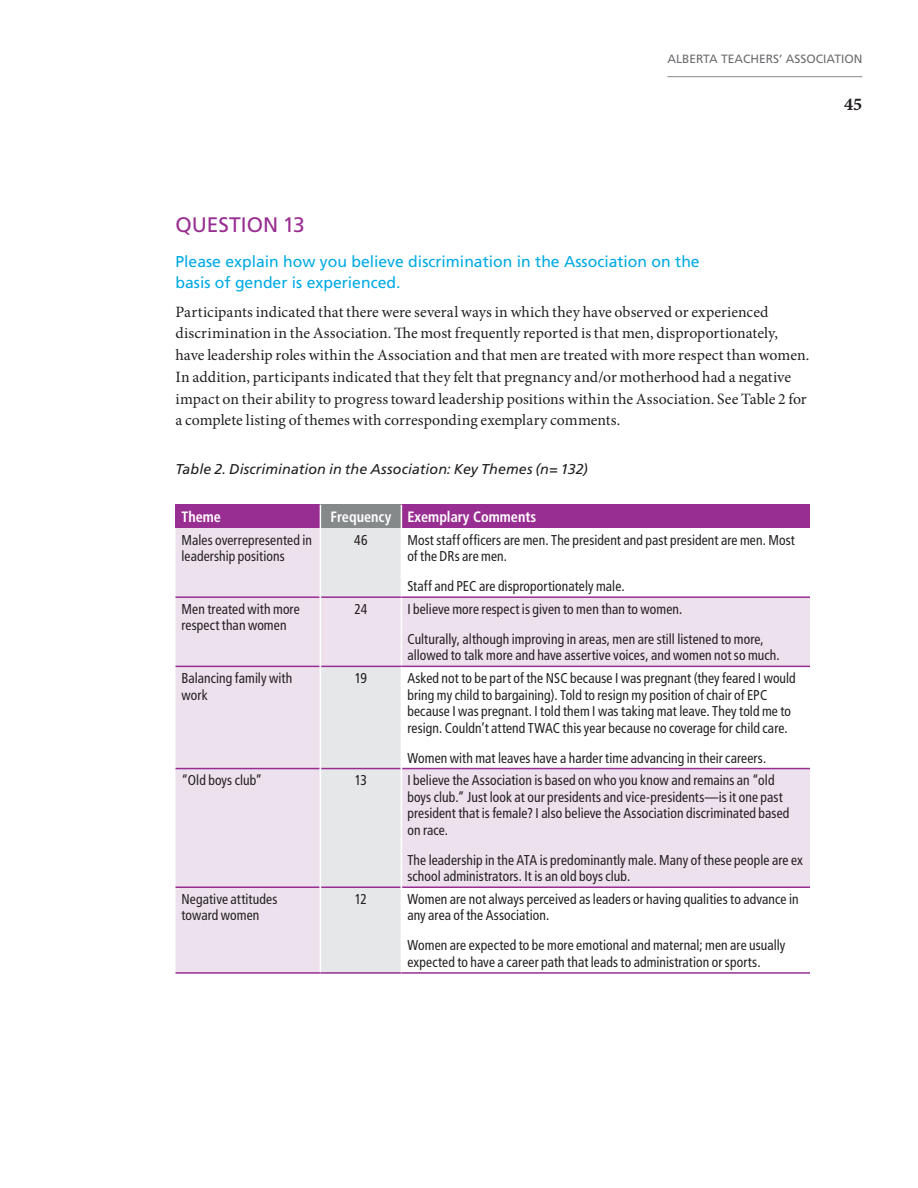
<style>
.page{position:relative;width:918px;height:1188px;background:#fff}
.page>*{position:absolute;margin:0;border:0;box-sizing:border-box;transform-origin:0 0}
.App-Heading_Two{font:21px "Frutiger LT Std";color:#992e92}
.t1{font:18px "Minion Pro Bold Capt";color:#231f20}
.Body_Text{font:15.75px/21.8px "Minion Pro";letter-spacing:.005em;color:#231f20}
.App-Heading_Three{font:15.75px/21px "Frutiger LT Std";color:#00aae4}
.Table_Header{font:700 condensed 15px "Frutiger LT Std";color:#fff;scale:.95 1}
.Table_Text{font:condensed 14.25px/16.5px "Frutiger LT Std";letter-spacing:.01em;color:#231f20;scale:.95 1}
.App_-_Table_Name{font:italic 14.25px "Frutiger LT Std";letter-spacing:.005em;color:#231f20}
.t2{font:12px "Frutiger LT Std";color:#6c6d70}
</style>
<div class="page">
<hr style="left:667px;top:76px;width:195px;height:1px;background:#85898a">
<div style="left:176px;top:505px;width:144px;height:23px;background:#992e92"></div>
<div style="left:401px;top:505px;width:409px;height:23px;background:#992e92"></div>
<div style="left:176px;top:528px;width:144px;height:444px;background:#ede1ee"></div>
<svg style="left:402px;top:598px;width:408px;height:288px;fill:#ede1ee"></svg>
<div style="left:321px;top:505px;width:81px;height:467px;background:#e6e7e9"></div>
<hr style="left:176px;top:596px;width:144px;height:2px;background:#992e92">
<hr style="left:321px;top:596px;width:80px;height:2px;background:#992e92">
<hr style="left:401px;top:596px;width:409px;height:2px;background:#992e92">
<hr style="left:176px;top:666px;width:144px;height:1px;background:#992e92">
<hr style="left:321px;top:666px;width:80px;height:1px;background:#992e92">
<hr style="left:401px;top:666px;width:409px;height:1px;background:#992e92">
<hr style="left:176px;top:768px;width:144px;height:1px;background:#992e92">
<hr style="left:321px;top:768px;width:80px;height:1px;background:#992e92">
<hr style="left:402px;top:768px;width:408px;height:1px;background:#992e92">
<hr style="left:176px;top:886px;width:144px;height:2px;background:#992e92">
<hr style="left:321px;top:886px;width:80px;height:2px;background:#992e92">
<hr style="left:402px;top:886px;width:408px;height:2px;background:#992e92">
<hr style="left:176px;top:972px;width:144px;height:2px;background:#992e92">
<hr style="left:320px;top:972px;width:81px;height:2px;background:#992e92">
<hr style="left:401px;top:972px;width:409px;height:2px;background:#992e92">
<hr style="left:401px;top:528px;width:1px;height:68px;background:#fff">
<hr style="left:401px;top:667px;width:1px;height:102px;background:#fff">
<hr style="left:401px;top:769px;width:1px;height:118px;background:#fff">
<hr style="left:401px;top:887px;width:1px;height:85px;background:#fff">
<p class="t2" style="left:667px;top:52px;width:196px">ALBERTA TEACHERS’ ASSOCIATION</p>
<p class="t1" style="left:844px;top:92px;width:20px">45</p>
<p class="App-Heading_Two" style="left:176px;top:212px;width:131px">QUESTION 13</p>
<p class="App-Heading_Three" style="left:176px;top:251px;width:526px">Please explain how you believe discrimination in the Association on the basis of gender is experienced.</p>
<p class="Body_Text" style="left:176px;top:301px;width:635px">Participants indicated that there were several ways in which they have observed or experienced discrimination in the Association. The most frequently reported is that men, disproportionately, have leadership roles within the Association and that men are treated with more respect than women.<br>In addition, participants indicated that they felt that pregnancy and/or motherhood had a negative impact on their ability to progress toward leadership positions within the Association. See Table 2 for a complete listing of themes with corresponding exemplary comments.</p>
<p class="App_-_Table_Name" style="left:176px;top:461px;width:414px">Table 2. Discrimination in the Association: Key Themes (n= 132)</p>
<p class="Table_Header" style="left:182px;top:508px;width:43px">Theme</p>
<p class="Table_Header" style="left:330px;top:508px;width:66px">Frequency</p>
<p class="Table_Header" style="left:407px;top:508px;width:137px">Exemplary Comments</p>
<p class="Table_Text" style="left:182px;top:532px;width:139px">Males overrepresented in leadership positions</p>
<p class="Table_Text" style="left:354px;top:532px;width:16px">46</p>
<p class="Table_Text" style="left:407px;top:532px;width:409px">Most staff officers are men. The president and past president are men. Most of the DRs are men.</p>
<p class="Table_Text" style="left:407px;top:578px;width:230px">Staff and PEC are disproportionately male.</p>
<p class="Table_Text" style="left:182px;top:601px;width:126px">Men treated with more respect than women</p>
<p class="Table_Text" style="left:355px;top:601px;width:15px">24</p>
<p class="Table_Text" style="left:407px;top:601px;width:291px">I believe more respect is given to men than to women.</p>
<p class="Table_Text" style="left:407px;top:631px;width:393px">Culturally, although improving in areas, men are still listened to more, allowed to talk more and have assertive voices, and women not so much.</p>
<p class="Table_Text" style="left:182px;top:670px;width:118px">Balancing family with work</p>
<p class="Table_Text" style="left:355px;top:670px;width:15px">19</p>
<p class="Table_Text" style="left:407px;top:670px;width:410px">Asked not to be part of the NSC because I was pregnant (they feared I would bring my child to bargaining). Told to resign my position of chair of EPC because I was pregnant. I told them I was taking mat leave. They told me to resign. Couldn’t attend TWAC this year because no coverage for child care.</p>
<p class="Table_Text" style="left:407px;top:749px;width:379px">Women with mat leaves have a harder time advancing in their careers.</p>
<p class="Table_Text" style="left:182px;top:772px;width:87px">“Old boys club”</p>
<p class="Table_Text" style="left:355px;top:772px;width:14px">13</p>
<p class="Table_Text" style="left:407px;top:772px;width:404px">I believe the Association is based on who you know and remains an “old boys club.” Just look at our presidents and vice-presidents—is it one past president that is female? I also believe the Association discriminated based on race.</p>
<p class="Table_Text" style="left:407px;top:852px;width:418px">The leadership in the ATA is predominantly male. Many of these people are ex school administrators. It is an old boys club.</p>
<p class="Table_Text" style="left:182px;top:891px;width:102px">Negative attitudes toward women</p>
<p class="Table_Text" style="left:355px;top:891px;width:14px">12</p>
<p class="Table_Text" style="left:407px;top:891px;width:413px">Women are not always perceived as leaders or having qualities to advance in any area of the Association.</p>
<p class="Table_Text" style="left:407px;top:937px;width:399px">Women are expected to be more emotional and maternal; men are usually expected to have a career path that leads to administration or sports.</p>
</div>
